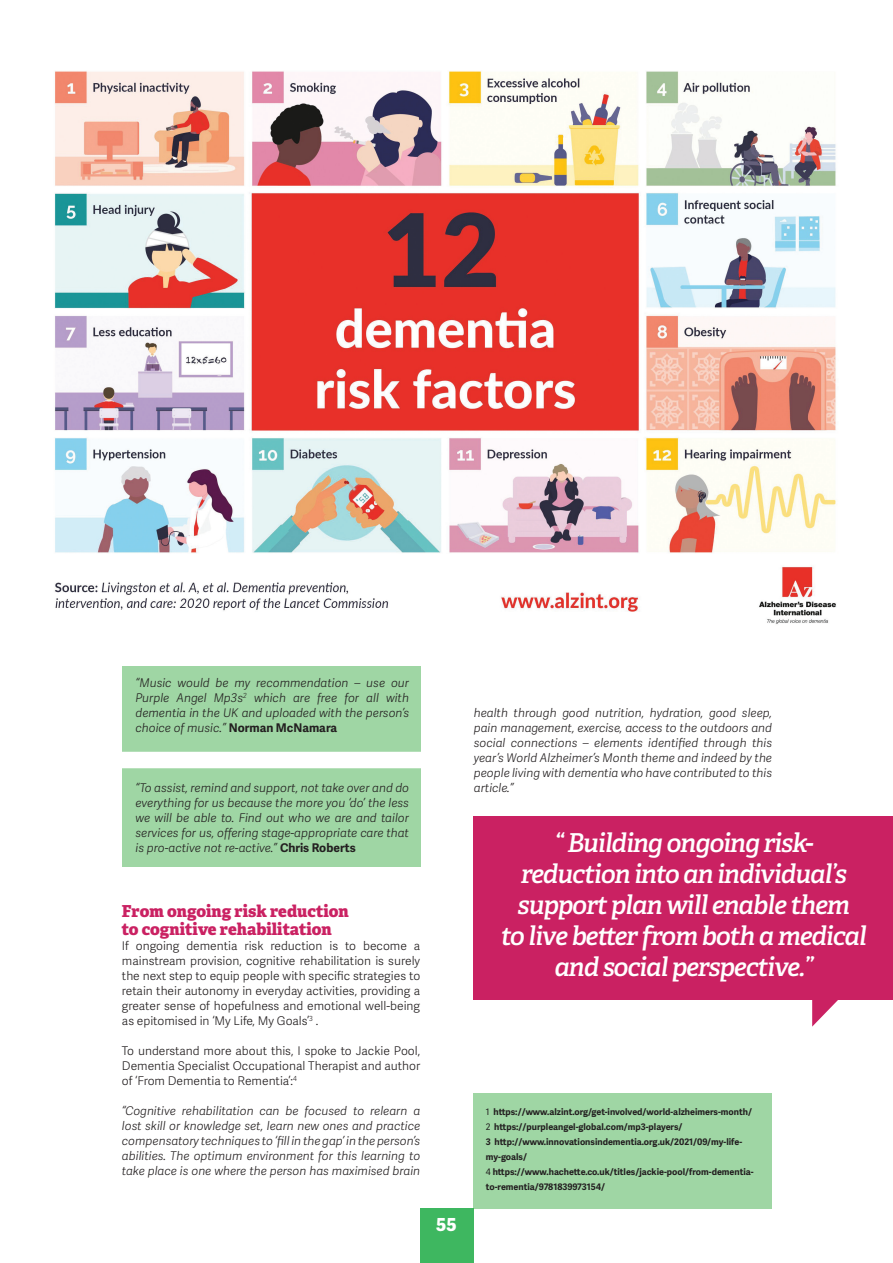
<style>
.page{position:relative;width:893px;height:1263px;background:#fff}
.page>*{position:absolute;margin:0;border:0;box-sizing:border-box;transform-origin:0 0}
.t1{font:italic 600 26.1px/30.9px "Adelle";letter-spacing:-.04em;color:#fff;text-align:center}
.t2{font:800 18px "Adelle Sans";color:#fff}
.t3{font:800 16.5px/18px "Adelle";color:#ca2162}
.t4{font:italic 300 12px/15px "Adelle Sans";color:#231f20;text-align:justify}
.t5{font:300 12px/15px "Adelle Sans";color:#231f20;text-align:justify}
.t6{font:700 9px/15px "Adelle Sans";color:#231f20}
.s1{font-weight:700;font-style:normal}
.s2{font-weight:400}
</style>
<div class="page">
<div style="left:420px;top:1209px;width:54px;height:54px;background:#3eb760"></div>
<img style="left:54px;top:71px;width:782px;height:553px">
<div style="left:123px;top:666px;width:298px;height:201px;background:#9fd6a4"></div>
<div style="left:113px;top:752px;width:323px;height:16px;background:#fff"></div>
<div style="left:474px;top:817px;width:419px;height:183px;background:#ca2162"></div>
<svg style="left:812px;top:1000px;width:26px;height:26px"></svg>
<div style="left:473px;top:1093px;width:299px;height:116px;background:#9fd6a4"></div>
<p class="t4" style="left:135px;top:676px;width:275px">“Music would be my recommendation – use our Purple Angel Mp3s<sup>2</sup> which are free for all with dementia in the UK and uploaded with the person’s choice of music.” <span class="s1">Norman McNamara</span></p>
<p class="t4" style="left:135px;top:781px;width:275px">“To assist, remind and support, not take over and do everything for us because the more you ‘do’ the less we will be able to. Find out who we are and tailor services for us, offering stage-appropriate care that is pro-active not re-active.” <span class="s1">Chris Roberts</span></p>
<h3 class="t3" style="left:122px;top:902px;width:228px">From ongoing risk reduction to cognitive rehabilitation</h3>
<p class="t5" style="left:122px;top:939px;width:300px">If ongoing dementia risk reduction is to become a mainstream provision, cognitive rehabilitation is surely the next step to equip people with specific strategies to retain their autonomy in everyday activities, providing a greater sense of hopefulness and emotional well-being as epitomised in ‘My Life, My Goals’<sup>3</sup> .</p>
<p class="t5" style="left:122px;top:1044px;width:300px">To understand more about this, I spoke to Jackie Pool, Dementia Specialist Occupational Therapist and author of ‘From Dementia to Rementia’:<sup>4</sup></p>
<p class="t4" style="left:122px;top:1104px;width:300px">“Cognitive rehabilitation can be focused to relearn a lost skill or knowledge set, learn new ones and practice compensatory techniques to ‘fill in the gap’ in the person’s abilities. The optimum environment for this learning to take place is one where the person has maximised brain</p>
<h2 class="t2" style="left:436px;top:1213px;width:22px">55</h2>
<p class="t4" style="left:474px;top:706px;width:300px">health through good nutrition, hydration, good sleep, pain management, exercise, access to the outdoors and social connections – elements identified through this year’s World Alzheimer’s Month theme and indeed by the people living with dementia who have contributed to this article.”</p>
<h1 class="t1" style="left:501px;top:828px;width:367px">“ Building ongoing risk&shy;reduction into an individual’s support plan will enable them<br>to live better from both a medical and social perspective.”</h1>
<p class="t6" style="left:486px;top:1105px;width:269px"><span class="s2">1</span> https://www.alzint.org/get-involved/world-alzheimers-month/ <span class="s2">2</span> https://purpleangel-global.com/mp3-players/<br>3 http://www.innovationsindementia.org.uk/2021/09/my-life&shy;my-goals/<br><span class="s2">4</span> https://www.hachette.co.uk/titles/jackie-pool/from-dementia&shy;to-rementia/9781839973154/</p>
</div>
